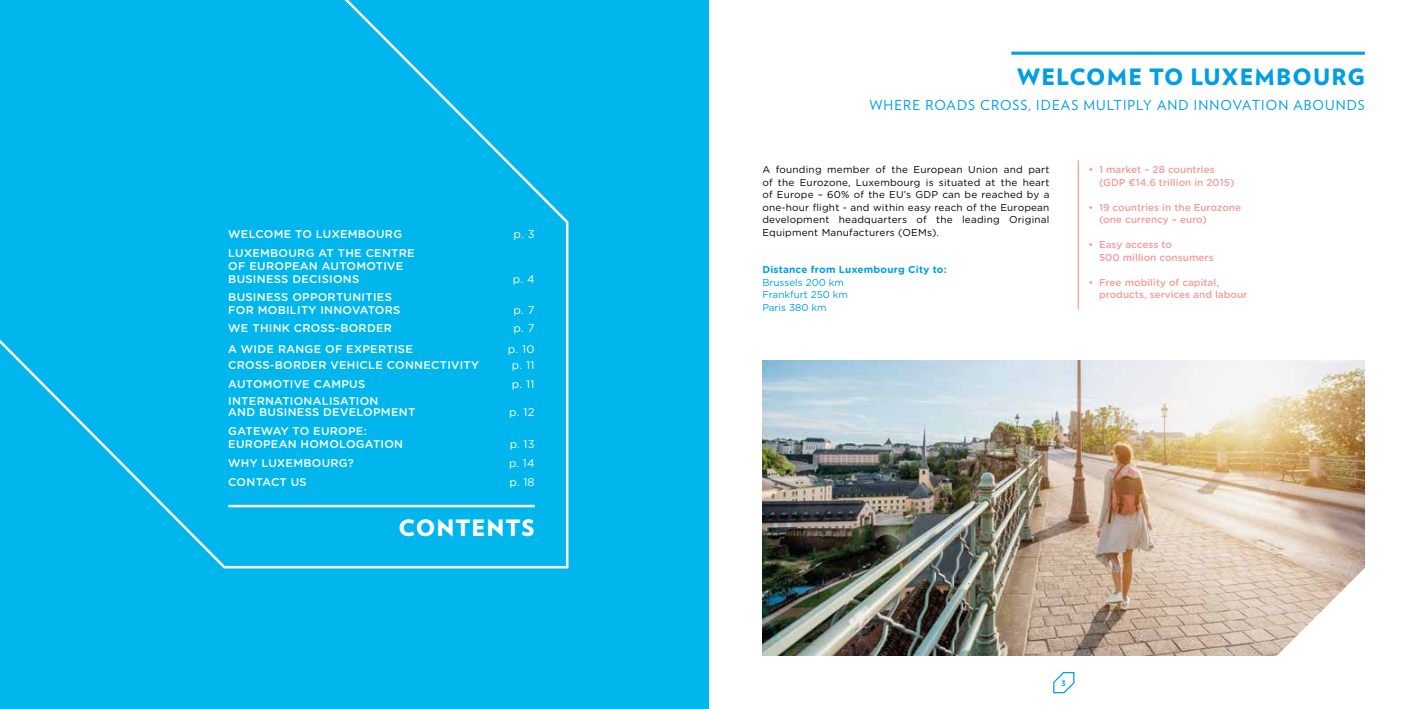
<style>
.page{position:relative;width:1418px;height:709px;background:#fff}
.page>*{position:absolute;margin:0;border:0;box-sizing:border-box;transform-origin:0 0}
.t1{font:900 22.5px "Verlag";letter-spacing:.05em;color:#009fe3}
.t2{font:900 22.5px "Verlag";letter-spacing:.04em;color:#fff}
.t3{font:13.75px "Verlag";letter-spacing:.075em;color:#009fe3}
.t4{font:500 11.25px/13px "Gotham Rounded";letter-spacing:.025em;color:#fff}
.t5{font:11.25px "Gotham Rounded";letter-spacing:.025em;color:#fff}
.t6{font:10px/12.5px "Gotham Rounded";letter-spacing:.02em;color:#000;text-align:justify}
.t7{font:500 10px/12.5px "Gotham Rounded";color:#f39c9b}
.t8{font:10px/12.5px "Gotham Rounded";letter-spacing:-.005em;color:#009fe3}
.t9{font:700 10px "Gotham Rounded";letter-spacing:.02em;color:#009fe3}
.t10{font:700 9.38px "Verlag";color:#009fe3}
</style>
<div class="page">
<svg style="left:1053px;top:672px;width:22px;height:22px"></svg>
<div style="left:0;top:0;width:709px;height:709px;background:#00b6ed"></div>
<hr style="left:1011px;top:52px;width:353px;height:3px;background:#009fe3">
<svg style="left:0;top:0;width:569px;height:569px"></svg>
<hr style="left:1077px;top:160px;width:1px;height:149px;background:#f39c9b">
<hr style="left:228px;top:505px;width:306px;height:2px;background:#fff">
<img style="left:762px;top:360px;width:602px;height:296px">
<svg style="left:1246px;top:538px;width:119px;height:118px"></svg>
<p class="t4" style="left:228px;top:227px;width:175px">WELCOME TO LUXEMBOURG</p>
<p class="t5" style="left:513px;top:227px;width:23px">p. 3</p>
<p class="t4" style="left:228px;top:246px;width:188px">LUXEMBOURG AT THE CENTRE<br>OF EUROPEAN AUTOMOTIVE<br>BUSINESS DECISIONS</p>
<p class="t5" style="left:512px;top:271px;width:23px">p. 4</p>
<p class="t4" style="left:228px;top:290px;width:174px;line-height:12.5px">BUSINESS OPPORTUNITIES<br>FOR MOBILITY INNOVATORS</p>
<p class="t5" style="left:513px;top:302px;width:23px">p. 7</p>
<p class="t4" style="left:228px;top:321px;width:165px">WE THINK CROSS-BORDER</p>
<p class="t5" style="left:513px;top:320px;width:23px">p. 7</p>
<p class="t4" style="left:228px;top:342px;width:186px">A WIDE RANGE OF EXPERTISE</p>
<p class="t5" style="left:508px;top:341px;width:28px">p. 10</p>
<p class="t4" style="left:228px;top:358px;width:252px">CROSS-BORDER VEHICLE CONNECTIVITY</p>
<p class="t5" style="left:512px;top:357px;width:24px">p. 11</p>
<p class="t4" style="left:228px;top:377px;width:138px">AUTOMOTIVE CAMPUS</p>
<p class="t5" style="left:512px;top:376px;width:24px">p. 11</p>
<p class="t4" style="left:228px;top:394px;width:188px;line-height:11.2px">INTERNATIONALISATION<br>AND BUSINESS DEVELOPMENT</p>
<p class="t5" style="left:509px;top:404px;width:27px">p. 12</p>
<p class="t4" style="left:228px;top:423px;width:176px;line-height:13.5px">GATEWAY TO EUROPE:<br>EUROPEAN HOMOLOGATION</p>
<p class="t5" style="left:510px;top:436px;width:26px">p. 13</p>
<p class="t4" style="left:228px;top:456px;width:127px">WHY LUXEMBOURG?</p>
<p class="t5" style="left:509px;top:455px;width:27px">p. 14</p>
<p class="t4" style="left:228px;top:475px;width:80px">CONTACT US</p>
<p class="t5" style="left:509px;top:474px;width:27px">p. 18</p>
<h1 class="t2" style="left:398px;top:509px;width:138px">CONTENTS</h1>
<h1 class="t1" style="left:1017px;top:59px;width:349px">WELCOME TO LUXEMBOURG</h1>
<p class="t3" style="left:869px;top:95px;width:496px">WHERE ROADS CROSS, IDEAS MULTIPLY AND INNOVATION ABOUNDS</p>
<p class="t6" style="left:762px;top:163px;width:289px">A founding member of the European Union and part of the Eurozone, Luxembourg is situated at the heart of Europe – 60% of the EU’s GDP can be reached by a one-hour flight - and within easy reach of the European development headquarters of the leading Original Equipment Manufacturers (OEMs).</p>
<p class="t7" style="left:1099px;top:163px;width:137px;text-indent:-11px">• 1 market – 28 countries (GDP €14.6 trillion in 2015)</p>
<p class="t7" style="left:1099px;top:200px;width:144px;text-indent:-11px">• 19 countries in the Eurozone (one currency – euro)</p>
<p class="t7" style="left:1099px;top:238px;width:116px;text-indent:-11px">• Easy access to<br>500 million consumers</p>
<p class="t7" style="left:1099px;top:275px;width:150px;text-indent:-11px">• Free mobility of capital, products, services and labour</p>
<p class="t9" style="left:762px;top:262px;width:186px">Distance from Luxembourg City to:</p>
<p class="t8" style="left:762px;top:275px;width:87px">Brussels 200 km<br>Frankfurt 250 km<br>Paris 380 km</p>
<p class="t10" style="left:1061px;top:674px;width:6px">3</p>
</div>
